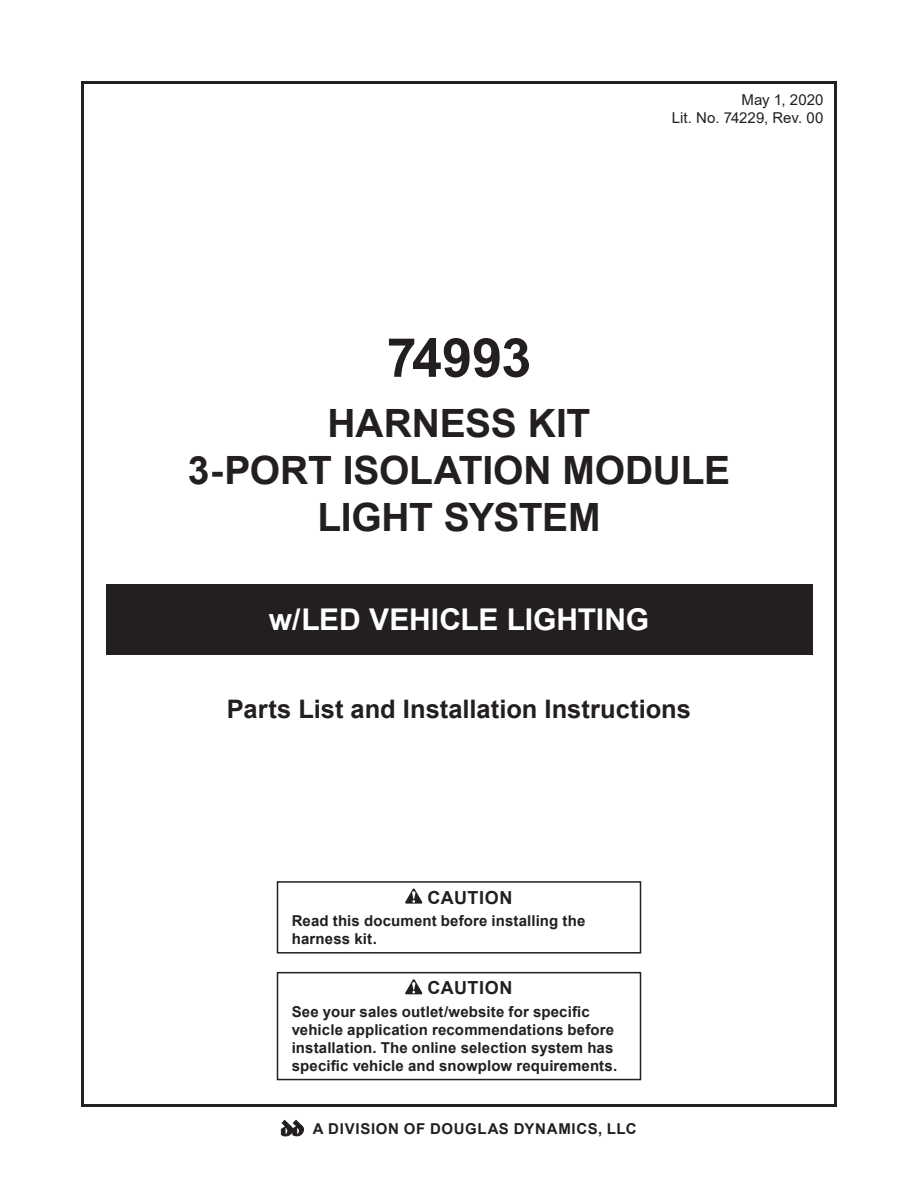
<style>
.page{position:relative;width:918px;height:1188px;background:#fff}
.page>*{position:absolute;margin:0;border:0;box-sizing:border-box;transform-origin:0 0}
._034_-_Title__Model{font:700 54px "Arial";letter-spacing:-.005em;color:#231f20}
._035_-_Title__Line_1{font:700 39px/46.8px "Arial";letter-spacing:-.005em;color:#231f20;text-align:center}
._036_-_Title__Line_2{font:700 30px "Arial";letter-spacing:-.005em;color:#fff}
._038_-_Title__Line_3{font:700 25.5px "Arial";color:#231f20}
._090_-_Heading__Caut{font:700 18px "Arial";letter-spacing:.03em;color:#231f20}
._030_-_Warning_Cauti{font:700 15px/18px "Arial";letter-spacing:.01em;color:#231f20}
._017_-_DD_Statement{font:700 15px "Arial";letter-spacing:.045em;color:#231f20}
._010_-_Body_Text{font:15px "Arial";letter-spacing:.005em;color:#231f20}
</style>
<div class="page">
<svg style="left:281px;top:1120px;width:23px;height:16px"></svg>
<svg style="left:405px;top:888px;width:17px;height:16px"></svg>
<div style="left:277px;top:881px;width:364px;height:73px;border:2px solid #231f20"></div>
<svg style="left:405px;top:979px;width:17px;height:15px"></svg>
<div style="left:277px;top:972px;width:364px;height:108px;border:2px solid #231f20"></div>
<div style="left:106px;top:584px;width:706px;height:71px;background:#231f20"></div>
<p class="_010_-_Body_Text" style="left:742px;top:90px;width:83px">May 1, 2020</p>
<p class="_010_-_Body_Text" style="left:672px;top:108px;width:153px">Lit. No. 74229, Rev. 00</p>
<p class="_034_-_Title__Model" style="left:387px;top:320px;width:146px">74993</p>
<p class="_035_-_Title__Line_1" style="left:188px;top:400px;width:544px">HARNESS KIT<br>3‑PORT ISOLATION MODULE<br>LIGHT SYSTEM</p>
<p class="_036_-_Title__Line_2" style="left:269px;top:598px;width:382px">w/LED VEHICLE LIGHTING</p>
<p class="_038_-_Title__Line_3" style="left:227px;top:691px;width:466px">Parts List and Installation Instructions</p>
<p class="_090_-_Heading__Caut" style="left:428px;top:885px;width:86px">CAUTION</p>
<p class="_030_-_Warning_Cauti" style="left:292px;top:912px;width:295px">Read this document before installing the harness kit.</p>
<p class="_090_-_Heading__Caut" style="left:428px;top:975px;width:86px">CAUTION</p>
<p class="_030_-_Warning_Cauti" style="left:292px;top:1003px;width:327px">See your sales outlet/website for specific vehicle application recommendations before installation. The online selection system has specific vehicle and snowplow requirements.</p>
<p class="_017_-_DD_Statement" style="left:313px;top:1119px;width:326px">A DIVISION OF DOUGLAS DYNAMICS, LLC</p>
</div>
